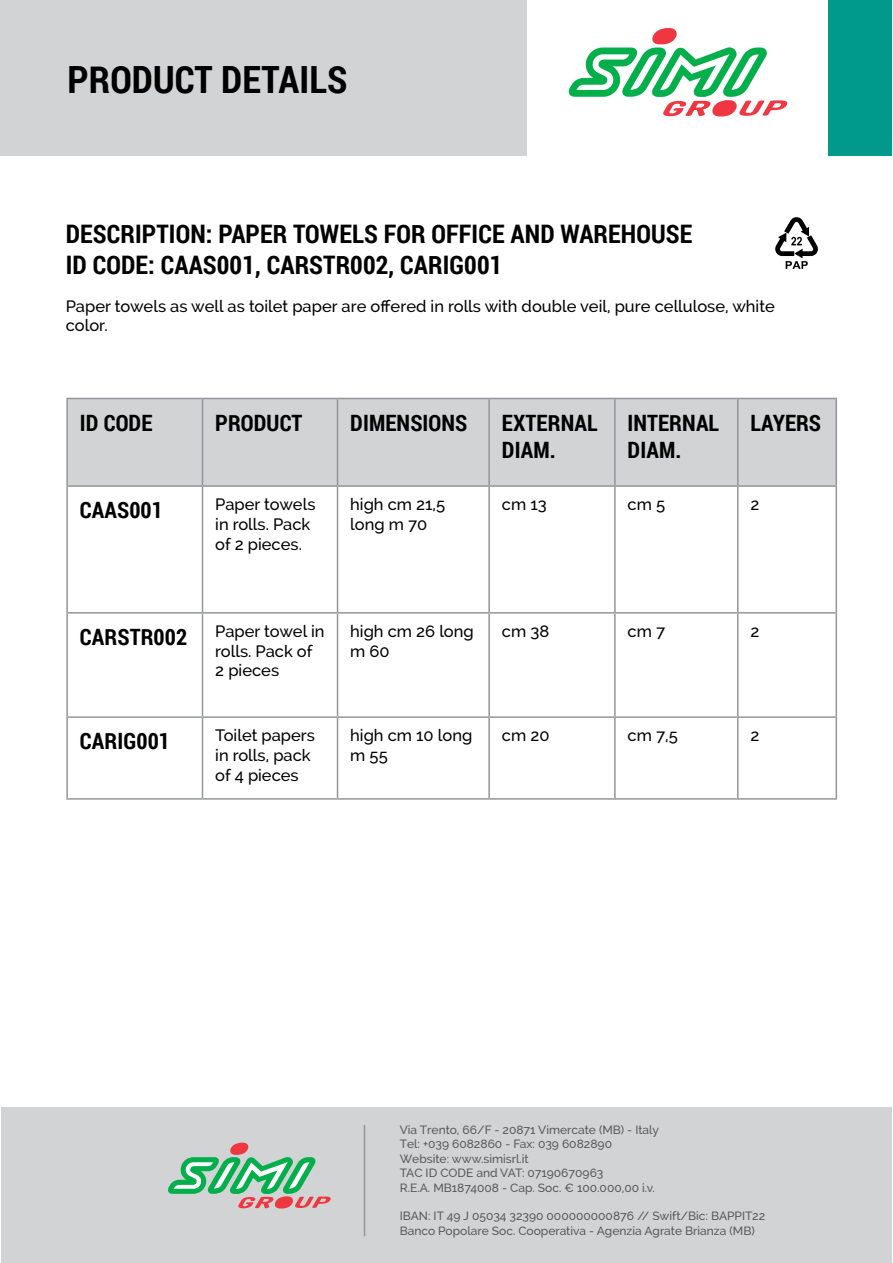
<style>
.page{position:relative;width:893px;height:1263px;background:#fff}
.page>*{position:absolute;margin:0;border:0;box-sizing:border-box;transform-origin:0 0}
.t1{font:700 37.5px "Roboto Condensed";letter-spacing:.005em;color:#000}
.t2{font:700 25.5px/30.6px "Roboto Condensed";letter-spacing:.005em;color:#000}
.t3{font:700 22.5px/27px "Roboto Condensed";letter-spacing:.005em;color:#000}
.t4{font:500 16.5px/19.8px "Raleway";color:#000}
.t5{font:500 12px/14.4px "Raleway";color:#58595b}
.s1{font-family:"Roboto Condensed";font-weight:700;font-size:22.5px}
</style>
<div class="page">
<div style="left:0;top:0;width:526px;height:155px;background:#d1d3d4"></div>
<div style="left:1px;top:1107px;width:891px;height:156px;background:#d1d3d4"></div>
<div style="left:828px;top:0;width:64px;height:155px;background:#009a8d"></div>
<hr style="left:364px;top:1125px;width:1px;height:111px;background:#939598">
<div style="left:68px;top:399px;width:768px;height:86px;background:#d1d3d4"></div>
<hr style="left:66px;top:398px;width:136px;height:1px;background:#939598">
<hr style="left:66px;top:399px;width:2px;height:86px;background:#939598">
<hr style="left:202px;top:398px;width:136px;height:1px;background:#939598">
<hr style="left:202px;top:399px;width:1px;height:86px;background:#939598">
<hr style="left:338px;top:398px;width:151px;height:1px;background:#939598">
<hr style="left:337px;top:399px;width:1px;height:86px;background:#939598">
<hr style="left:489px;top:398px;width:126px;height:1px;background:#939598">
<hr style="left:488px;top:399px;width:2px;height:86px;background:#939598">
<hr style="left:615px;top:398px;width:123px;height:1px;background:#939598">
<hr style="left:614px;top:399px;width:2px;height:86px;background:#939598">
<hr style="left:738px;top:398px;width:99px;height:1px;background:#939598">
<hr style="left:737px;top:399px;width:1px;height:86px;background:#939598">
<hr style="left:836px;top:399px;width:1px;height:86px;background:#939598">
<hr style="left:66px;top:485px;width:136px;height:2px;background:#939598">
<hr style="left:66px;top:487px;width:2px;height:125px;background:#939598">
<hr style="left:202px;top:485px;width:136px;height:2px;background:#939598">
<hr style="left:202px;top:487px;width:1px;height:125px;background:#939598">
<hr style="left:338px;top:485px;width:151px;height:2px;background:#939598">
<hr style="left:337px;top:487px;width:1px;height:125px;background:#939598">
<hr style="left:489px;top:485px;width:126px;height:2px;background:#939598">
<hr style="left:488px;top:487px;width:2px;height:125px;background:#939598">
<hr style="left:615px;top:485px;width:123px;height:2px;background:#939598">
<hr style="left:614px;top:487px;width:2px;height:125px;background:#939598">
<hr style="left:738px;top:485px;width:99px;height:2px;background:#939598">
<hr style="left:737px;top:487px;width:1px;height:125px;background:#939598">
<hr style="left:836px;top:487px;width:1px;height:125px;background:#939598">
<hr style="left:66px;top:612px;width:136px;height:2px;background:#939598">
<hr style="left:66px;top:614px;width:2px;height:102px;background:#939598">
<hr style="left:202px;top:612px;width:136px;height:2px;background:#939598">
<hr style="left:202px;top:614px;width:1px;height:102px;background:#939598">
<hr style="left:338px;top:612px;width:151px;height:2px;background:#939598">
<hr style="left:337px;top:614px;width:1px;height:102px;background:#939598">
<hr style="left:489px;top:612px;width:126px;height:2px;background:#939598">
<hr style="left:488px;top:614px;width:2px;height:102px;background:#939598">
<hr style="left:615px;top:612px;width:123px;height:2px;background:#939598">
<hr style="left:614px;top:614px;width:2px;height:102px;background:#939598">
<hr style="left:738px;top:612px;width:99px;height:2px;background:#939598">
<hr style="left:737px;top:614px;width:1px;height:102px;background:#939598">
<hr style="left:836px;top:614px;width:1px;height:102px;background:#939598">
<hr style="left:66px;top:716px;width:136px;height:2px;background:#939598">
<hr style="left:66px;top:718px;width:2px;height:80px;background:#939598">
<hr style="left:202px;top:716px;width:136px;height:2px;background:#939598">
<hr style="left:202px;top:718px;width:1px;height:80px;background:#939598">
<hr style="left:338px;top:716px;width:151px;height:2px;background:#939598">
<hr style="left:337px;top:718px;width:1px;height:80px;background:#939598">
<hr style="left:489px;top:716px;width:126px;height:2px;background:#939598">
<hr style="left:488px;top:718px;width:2px;height:80px;background:#939598">
<hr style="left:615px;top:716px;width:123px;height:2px;background:#939598">
<hr style="left:614px;top:718px;width:2px;height:80px;background:#939598">
<hr style="left:738px;top:716px;width:99px;height:2px;background:#939598">
<hr style="left:737px;top:718px;width:1px;height:80px;background:#939598">
<hr style="left:836px;top:718px;width:1px;height:80px;background:#939598">
<hr style="left:66px;top:798px;width:136px;height:2px;background:#939598">
<hr style="left:202px;top:798px;width:136px;height:2px;background:#939598">
<hr style="left:338px;top:798px;width:151px;height:2px;background:#939598">
<hr style="left:489px;top:798px;width:126px;height:2px;background:#939598">
<hr style="left:615px;top:798px;width:123px;height:2px;background:#939598">
<hr style="left:738px;top:798px;width:99px;height:2px;background:#939598">
<svg style="left:568px;top:28px;width:220px;height:88px"></svg>
<svg style="left:168px;top:1143px;width:163px;height:65px"></svg>
<svg style="left:775px;top:217px;width:43px;height:52px"></svg>
<h1 class="t1" style="left:68px;top:54px;width:281px">PRODUCT DETAILS</h1>
<h2 class="t2" style="left:66px;top:218px;width:628px">DESCRIPTION: PAPER TOWELS FOR OFFICE AND WAREHOUSE<br>ID CODE: CAAS001, CARSTR002, CARIG001</h2>
<p class="t4" style="left:66px;top:296px;width:710px">Paper towels as well as toilet paper are offered in rolls with double veil, pure cellulose, white color.</p>
<h3 class="t3" style="left:80px;top:408px;width:74px">ID CODE</h3>
<h3 class="t3" style="left:215px;top:408px;width:89px">PRODUCT</h3>
<h3 class="t3" style="left:350px;top:408px;width:119px">DIMENSIONS</h3>
<h3 class="t3" style="left:502px;top:408px;width:97px">EXTERNAL<br>DIAM.</h3>
<h3 class="t3" style="left:628px;top:408px;width:93px">INTERNAL<br>DIAM.</h3>
<h3 class="t3" style="left:750px;top:408px;width:72px">LAYERS</h3>
<h3 class="t3" style="left:80px;top:496px;width:85px">CAAS001</h3>
<p class="t4" style="left:215px;top:494px;width:102px">Paper towels in rolls. Pack of 2 pieces.</p>
<p class="t4" style="left:350px;top:494px;width:96px">high cm 21,5 long m 70</p>
<p class="t4" style="left:502px;top:494px;width:46px">cm 13</p>
<p class="t4" style="left:628px;top:494px;width:39px">cm 5</p>
<p class="t4" style="left:750px;top:494px;width:10px">2</p>
<p class="t4" style="left:215px;top:621px;width:111px;text-indent:-135px"><span class="s1">CARSTR002</span> Paper towel in rolls. Pack of<br>2 pieces</p>
<p class="t4" style="left:350px;top:621px;width:125px">high cm 26 long m 60</p>
<p class="t4" style="left:502px;top:621px;width:49px">cm 38</p>
<p class="t4" style="left:628px;top:621px;width:39px">cm 7</p>
<p class="t4" style="left:750px;top:621px;width:10px">2</p>
<h3 class="t3" style="left:80px;top:727px;width:92px">CARIG001</h3>
<p class="t4" style="left:215px;top:725px;width:101px">Toilet papers in rolls, pack of 4 pieces</p>
<p class="t4" style="left:350px;top:725px;width:123px">high cm 10 long m 55</p>
<p class="t4" style="left:502px;top:725px;width:49px">cm 20</p>
<p class="t4" style="left:628px;top:725px;width:52px">cm 7,5</p>
<p class="t4" style="left:750px;top:725px;width:10px">2</p>
<p class="t5" style="left:400px;top:1122px;width:261px">Via Trento, 66/F - 20871 Vimercate (MB) - Italy Tel: +039 6082860 - Fax: 039 6082890<br>Website: www.simisrl.it<br>TAC ID CODE and VAT: 07190670963<br>R.E.A. MB1874008 - Cap. Soc. € 100.000,00 i.v.</p>
<p class="t5" style="left:400px;top:1209px;width:367px">IBAN: IT 49 J 05034 32390 000000000876 // Swift/Bic: BAPPIT22<br>Banco Popolare Soc. Cooperativa - Agenzia Agrate Brianza (MB)</p>
</div>
